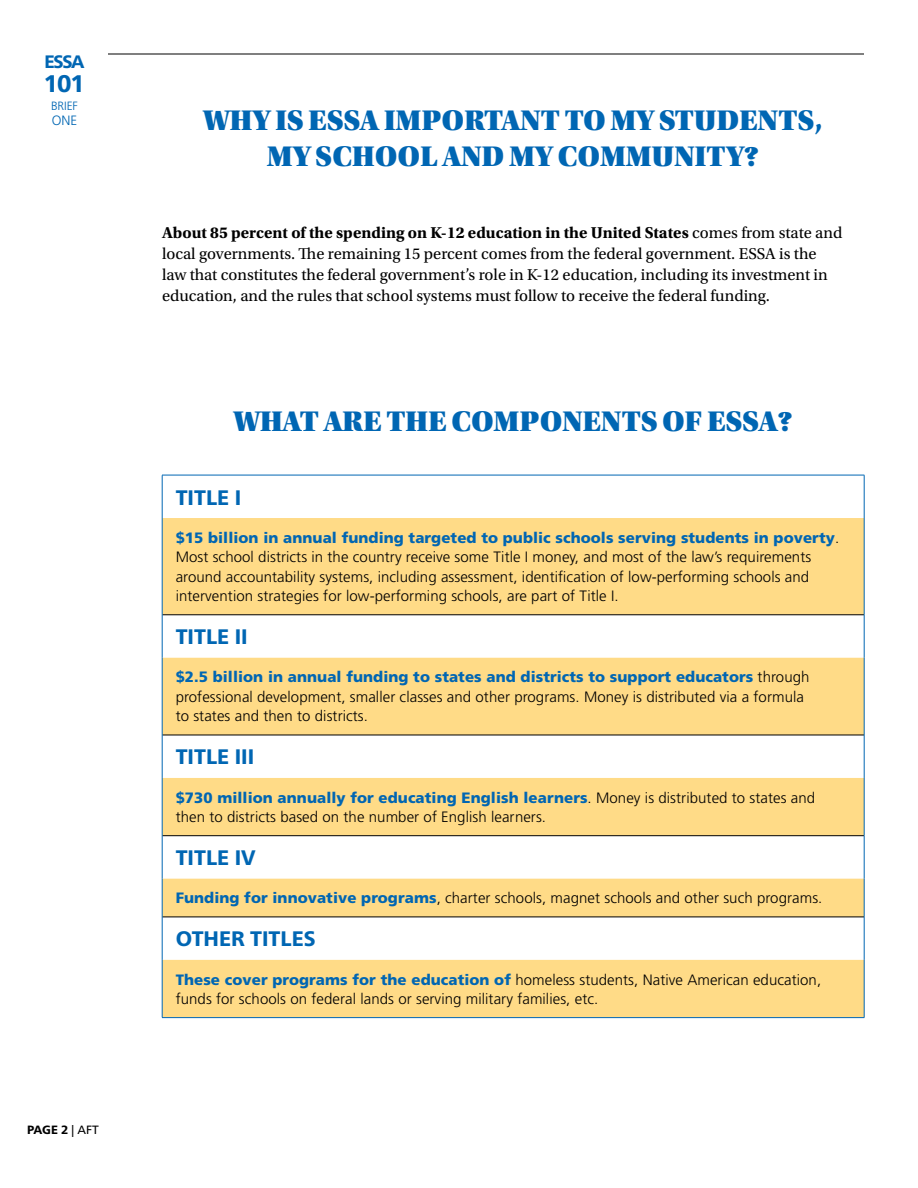
<style>
.page{position:relative;width:918px;height:1188px;background:#fff}
.page>*{position:absolute;margin:0;border:0;box-sizing:border-box;transform-origin:0 0}
.t1{font:30px/36px "Utopia Std Black Headline";letter-spacing:.01em;color:#0066b3;text-align:center}
.t2{font:800 24px "Frutiger Neue LT Pro";color:#0066b3}
.t3{font:800 21px "Frutiger Neue LT Pro";color:#0066b3}
.t4{font:800 18px "Frutiger Neue LT Pro";color:#0066b3}
.t5{font:16.5px/21px "Utopia Std";color:#000}
.t6{font:300 15px/19.5px "Frutiger LT Std";letter-spacing:.005em;color:#000}
.t7{font:300 13.5px "Frutiger LT Std";color:#0066b3}
.t8{font:800 12px "Frutiger Neue LT Pro";color:#000}
.t9{font:300 12px "Frutiger LT Std";letter-spacing:-.01em;color:#0066b3}
.s1{font-family:"Frutiger LT Std";font-weight:400}
.s2{font-weight:700}
.s3{font-weight:900;color:#0066b3}
</style>
<div class="page">
<hr style="left:108px;top:54px;width:756px;height:1px;background:#000">
<svg style="left:163px;top:518px;width:701px;height:499px;fill:#ffdb87"></svg>
<hr style="left:162px;top:615px;width:702px;height:1px;background:#000">
<hr style="left:162px;top:735px;width:702px;height:1px;background:#000">
<hr style="left:162px;top:835px;width:702px;height:1px;background:#000">
<hr style="left:162px;top:917px;width:702px;height:1px;background:#000">
<hr style="left:162px;top:475px;width:702px;height:1px;background:#0066b3">
<hr style="left:162px;top:475px;width:1px;height:43px;background:#0066b3">
<hr style="left:864px;top:475px;width:1px;height:43px;background:#0066b3">
<hr style="left:162px;top:518px;width:1px;height:97px;background:#0066b3">
<hr style="left:864px;top:518px;width:1px;height:97px;background:#0066b3">
<hr style="left:162px;top:615px;width:1px;height:43px;background:#0066b3">
<hr style="left:864px;top:615px;width:1px;height:43px;background:#0066b3">
<hr style="left:162px;top:658px;width:1px;height:77px;background:#0066b3">
<hr style="left:864px;top:658px;width:1px;height:77px;background:#0066b3">
<hr style="left:162px;top:735px;width:1px;height:43px;background:#0066b3">
<hr style="left:864px;top:735px;width:1px;height:43px;background:#0066b3">
<hr style="left:162px;top:778px;width:1px;height:58px;background:#0066b3">
<hr style="left:864px;top:778px;width:1px;height:58px;background:#0066b3">
<hr style="left:162px;top:836px;width:1px;height:43px;background:#0066b3">
<hr style="left:864px;top:836px;width:1px;height:43px;background:#0066b3">
<hr style="left:162px;top:879px;width:1px;height:38px;background:#0066b3">
<hr style="left:864px;top:879px;width:1px;height:38px;background:#0066b3">
<hr style="left:162px;top:917px;width:1px;height:43px;background:#0066b3">
<hr style="left:864px;top:917px;width:1px;height:43px;background:#0066b3">
<hr style="left:162px;top:960px;width:1px;height:57px;background:#0066b3">
<hr style="left:864px;top:960px;width:1px;height:57px;background:#0066b3">
<hr style="left:162px;top:1017px;width:702px;height:1px;background:#0066b3">
<p class="t4" style="left:44px;top:51px;width:42px">ESSA</p>
<h2 class="t2" style="left:44px;top:69px;width:43px">101</h2>
<p class="t9" style="left:51px;top:99px;width:28px">BRIEF</p>
<p class="t7" style="left:52px;top:113px;width:27px">ONE</p>
<p class="t8" style="left:27px;top:1123px;width:73px">PAGE 2 <span class="s1">| AFT</span></p>
<h1 class="t1" style="left:204px;top:103px;width:621px">WHY IS ESSA IMPORTANT TO MY STUDENTS,<br>MY SCHOOL AND MY COMMUNITY?</h1>
<p class="t5" style="left:162px;top:222px;width:682px"><span class="s2">About 85 percent of the spending on K-12 education in the United States</span> comes from state and local governments. The remaining 15 percent comes from the federal government. ESSA is the law that constitutes the federal government’s role in K-12 education, including its investment in education, and the rules that school systems must follow to receive the federal funding.</p>
<h1 class="t1" style="left:234px;top:404px;width:560px">WHAT ARE THE COMPONENTS OF ESSA?</h1>
<h3 class="t3" style="left:176px;top:485px;width:67px">TITLE I</h3>
<p class="t6" style="left:176px;top:528px;width:665px"><span class="s3">$15 billion in annual funding targeted to public schools serving students in poverty</span>.<br>Most school districts in the country receive some Title I money, and most of the law’s requirements around accountability systems, including assessment, identification of low-performing schools and intervention strategies for low-performing schools, are part of Title I.</p>
<h3 class="t3" style="left:176px;top:624px;width:74px">TITLE II</h3>
<p class="t6" style="left:176px;top:668px;width:635px"><span class="s3">$2.5 billion in annual funding to states and districts to support educators</span> through professional development, smaller classes and other programs. Money is distributed via a formula to states and then to districts.</p>
<h3 class="t3" style="left:176px;top:745px;width:80px">TITLE III</h3>
<p class="t6" style="left:176px;top:788px;width:641px"><span class="s3">$730 million annually for educating English learners</span>. Money is distributed to states and then to districts based on the number of English learners.</p>
<h3 class="t3" style="left:176px;top:845px;width:82px">TITLE IV</h3>
<p class="t6" style="left:176px;top:889px;width:648px"><span class="s3">Funding for innovative programs</span>, charter schools, magnet schools and other such programs.</p>
<h3 class="t3" style="left:176px;top:926px;width:142px">OTHER TITLES</h3>
<p class="t6" style="left:176px;top:970px;width:647px"><span class="s3">These cover programs for the education of</span> homeless students, Native American education, funds for schools on federal lands or serving military families, etc.</p>
</div>
